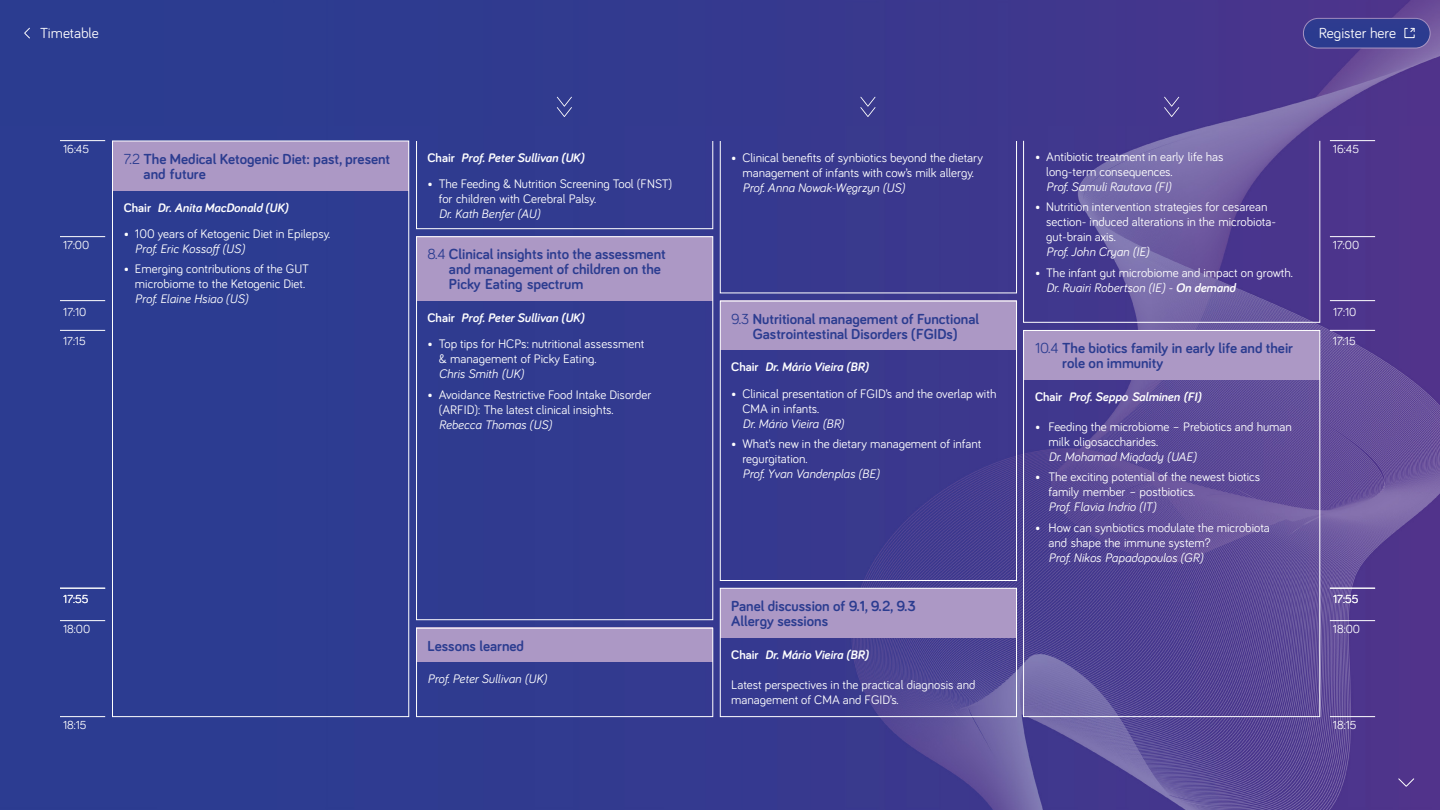
<style>
.page{position:relative;width:1440px;height:810px;background:#fff}
.page>*{position:absolute;margin:0;border:0;box-sizing:border-box;transform-origin:0 0}
.t1{font:700 15px/15px "Bariol";color:#2b3c90}
.t2{font:15px "Bariol";color:#fff}
.t3{font:12.75px/15px "Bariol";color:#fff}
.t4{font:italic 12.75px "Bariol";color:#fff}
.t5{font:italic 700 12.75px "Bariol";color:#fff}
.t6{font:12px "Bariol";color:#fff}
.s1{font-weight:400}
.s2{font-style:normal}
.s3{font-style:italic}
.s4{font-weight:700;font-style:italic}
</style>
<div class="page">
<img style="left:0;top:126px;width:1440px;height:684px">
<svg style="left:1398px;top:778px;width:17px;height:9px"></svg>
<hr style="left:60px;top:300px;width:45px;height:1px;background:#fff">
<hr style="left:60px;top:588px;width:45px;height:1px;background:#fff">
<hr style="left:60px;top:330px;width:45px;height:1px;background:#fff">
<hr style="left:1330px;top:300px;width:45px;height:1px;background:#fff">
<hr style="left:1330px;top:588px;width:45px;height:1px;background:#fff">
<hr style="left:1330px;top:330px;width:45px;height:1px;background:#fff">
<hr style="left:1330px;top:140px;width:45px;height:1px;background:#fff">
<hr style="left:1330px;top:620px;width:45px;height:1px;background:#fff">
<hr style="left:1330px;top:716px;width:45px;height:1px;background:#fff">
<hr style="left:1330px;top:236px;width:45px;height:1px;background:#fff">
<hr style="left:60px;top:140px;width:45px;height:1px;background:#fff">
<hr style="left:60px;top:620px;width:45px;height:1px;background:#fff">
<hr style="left:60px;top:716px;width:45px;height:1px;background:#fff">
<hr style="left:60px;top:236px;width:45px;height:1px;background:#fff">
<div style="left:1024px;top:330px;width:296px;height:49px;background:#ac98c5"></div>
<div style="left:112px;top:141px;width:297px;height:49px;background:#ac98c5"></div>
<div style="left:416px;top:236px;width:296px;height:65px;background:#ac98c5"></div>
<div style="left:720px;top:301px;width:296px;height:49px;background:#ac98c5"></div>
<div style="left:720px;top:588px;width:296px;height:50px;background:#ac98c5"></div>
<div style="left:416px;top:627px;width:296px;height:35px;background:#ac98c5"></div>
<svg style="left:0;top:0;width:1440px;height:126px;background:#383a8f"></svg>
<div style="left:416px;top:236px;width:297px;height:384px;border:1px solid #fff"></div>
<div style="left:112px;top:141px;width:297px;height:576px;border:1px solid #fff"></div>
<div style="left:720px;top:141px;width:297px;height:152px;border:1px solid #fff"></div>
<div style="left:1023px;top:141px;width:297px;height:182px;border:1px solid #fff"></div>
<div style="left:720px;top:301px;width:297px;height:280px;border:1px solid #fff"></div>
<div style="left:1023px;top:330px;width:297px;height:387px;border:1px solid #fff"></div>
<div style="left:720px;top:588px;width:297px;height:129px;border:1px solid #fff"></div>
<div style="left:416px;top:628px;width:297px;height:89px;border:1px solid #fff"></div>
<div style="left:416px;top:141px;width:297px;height:88px;border:1px solid #fff"></div>
<p class="t2" style="left:40px;top:23px;width:60px">Timetable</p>
<p class="t2" style="left:1319px;top:23px;width:79px">Register here</p>
<p class="t6" style="left:63px;top:141px;width:28px">16:45</p>
<p class="t6" style="left:63px;top:237px;width:28px">17:00</p>
<p class="t6" style="left:63px;top:303px;width:25px">17:10</p>
<p class="t6" style="left:63px;top:333px;width:24px">17:15</p>
<p class="t1" style="left:144px;top:151px;width:248px;text-indent:-20px"><span class="s1">7.2</span> The Medical Ketogenic Diet: past, present and future</p>
<p class="t5" style="left:124px;top:199px;width:166px"><span class="s2">Chair</span> Dr. Anita MacDonald (UK)</p>
<p class="t3" style="left:124px;top:225px;width:208px">• 100 years of Ketogenic Diet in Epilepsy.</p>
<p class="t4" style="left:135px;top:240px;width:111px">Prof. Eric Kossoff (US)</p>
<p class="t3" style="left:124px;top:261px;width:187px;text-align:center">• Emerging contributions of the GUT microbiome to the Ketogenic Diet.</p>
<p class="t4" style="left:135px;top:291px;width:115px">Prof. Elaine Hsiao (US)</p>
<p class="t5" style="left:427px;top:148px;width:158px"><span class="s2">Chair</span> Prof. Peter Sullivan (UK)</p>
<p class="t3" style="left:439px;top:175px;width:235px;text-indent:-11px">• The Feeding &amp; Nutrition Screening Tool (FNST) for children with Cerebral Palsy.</p>
<p class="t4" style="left:439px;top:205px;width:103px">Dr. Kath Benfer (AU)</p>
<p class="t1" style="left:449px;top:246px;width:218px;text-indent:-21px"><span class="s1">8.4</span> Clinical insights into the assessment and management of children on the<br>Picky Eating spectrum</p>
<p class="t5" style="left:428px;top:309px;width:158px"><span class="s2">Chair</span> Prof. Peter Sullivan (UK)</p>
<p class="t3" style="left:439px;top:336px;width:207px;text-indent:-11px">• Top tips for HCPs: nutritional assessment &amp; management of Picky Eating.</p>
<p class="t4" style="left:439px;top:365px;width:87px">Chris Smith (UK)</p>
<p class="t3" style="left:439px;top:387px;width:214px;text-indent:-11px">• Avoidance Restrictive Food Intake Disorder (ARFID): The latest clinical insights.</p>
<p class="t4" style="left:439px;top:416px;width:115px">Rebecca Thomas (US)</p>
<p class="t3" style="left:731px;top:150px;width:253px;text-align:center">• Clinical benefits of synbiotics beyond the dietary management of infants with cow’s milk allergy.</p>
<p class="t4" style="left:742px;top:179px;width:164px">Prof. Anna Nowak-Węgrzyn (US)</p>
<p class="t1" style="left:731px;top:311px;width:249px;text-align:center"><span class="s1">9.3</span> Nutritional management of Functional<br>Gastrointestinal Disorders (FGIDs)</p>
<p class="t5" style="left:731px;top:358px;width:139px"><span class="s2">Chair</span> Dr. Mário Vieira (BR)</p>
<p class="t3" style="left:742px;top:385px;width:255px;text-indent:-11px">• Clinical presentation of FGID’s and the overlap with<br>CMA in infants.</p>
<p class="t4" style="left:742px;top:415px;width:103px">Dr. Mário Vieira (BR)</p>
<p class="t3" style="left:742px;top:436px;width:241px;text-indent:-11px">• What’s new in the dietary management of infant regurgitation.</p>
<p class="t4" style="left:742px;top:465px;width:138px">Prof. Yvan Vandenplas (BE)</p>
<p class="t3" style="left:1046px;top:148px;width:179px;text-indent:-11px">• Antibiotic treatment in early life has long-term consequences.</p>
<p class="t4" style="left:1046px;top:178px;width:127px">Prof. Samuli Rautava (FI)</p>
<p class="t3" style="left:1046px;top:199px;width:231px;text-indent:-11px">• Nutrition intervention strategies for cesarean section- induced alterations in the microbiota&shy;gut-brain axis.</p>
<p class="t4" style="left:1046px;top:243px;width:105px">Prof. John Cryan (IE)</p>
<p class="t3" style="left:1046px;top:265px;width:248px;text-indent:-11px">• The infant gut microbiome and impact on growth.<br><span class="s3">Dr. Ruairi Robertson (IE) -</span> <span class="s4">On demand</span></p>
<p class="t1" style="left:1062px;top:340px;width:232px;text-indent:-27px"><span class="s1">10.4</span> The biotics family in early life and their role on immunity</p>
<p class="t5" style="left:1035px;top:388px;width:168px"><span class="s2">Chair</span> Prof. Seppo Salminen (FI)</p>
<p class="t3" style="left:1049px;top:418px;width:245px;text-indent:-14px">• Feeding the microbiome – Prebiotics and human milk oligosaccharides.</p>
<p class="t4" style="left:1049px;top:448px;width:149px">Dr. Mohamad Miqdady (UAE)</p>
<p class="t3" style="left:1049px;top:469px;width:213px;text-indent:-14px">• The exciting potential of the newest biotics family member – postbiotics.</p>
<p class="t4" style="left:1049px;top:498px;width:109px">Prof. Flavia Indrio (IT)</p>
<p class="t3" style="left:1049px;top:520px;width:223px;text-indent:-14px">• How can synbiotics modulate the microbiota and shape the immune system?</p>
<p class="t4" style="left:1049px;top:549px;width:156px">Prof. Nikos Papadopoulos (GR)</p>
<p class="t6" style="left:1333px;top:141px;width:28px">16:45</p>
<p class="t6" style="left:1333px;top:237px;width:28px">17:00</p>
<p class="t6" style="left:1333px;top:303px;width:25px">17:10</p>
<p class="t6" style="left:1333px;top:333px;width:24px">17:15</p>
<p class="t6" style="left:63px;top:591px;width:27px">17:55</p>
<p class="t6" style="left:63px;top:621px;width:29px">18:00</p>
<p class="t1" style="left:428px;top:637px;width:98px">Lessons learned</p>
<p class="t4" style="left:428px;top:670px;width:121px">Prof. Peter Sullivan (UK)</p>
<p class="t1" style="left:731px;top:598px;width:186px">Panel discussion of 9.1, 9.2, 9.3<br>Allergy sessions</p>
<p class="t5" style="left:731px;top:646px;width:139px"><span class="s2">Chair</span> Dr. Mário Vieira (BR)</p>
<p class="t3" style="left:731px;top:677px;width:246px">Latest perspectives in the practical diagnosis and management of CMA and FGID’s.</p>
<p class="t6" style="left:1333px;top:591px;width:27px">17:55</p>
<p class="t6" style="left:1333px;top:621px;width:29px">18:00</p>
<p class="t6" style="left:63px;top:717px;width:25px">18:15</p>
<p class="t6" style="left:1333px;top:717px;width:25px">18:15</p>
</div>
